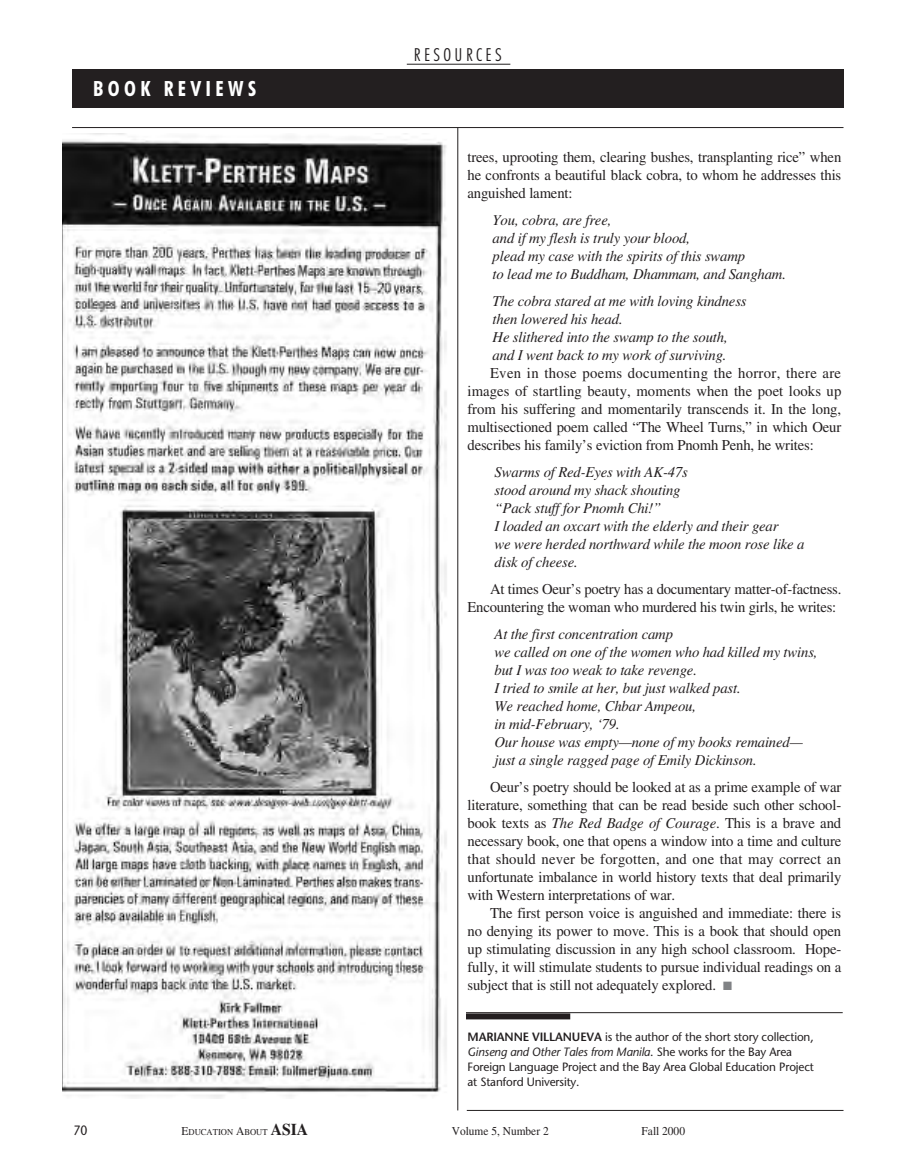
<style>
.page{position:relative;width:905px;height:1175px;background:#fff}
.page>*{position:absolute;margin:0;border:0;box-sizing:border-box;transform-origin:0 0}
.t1{font:700 condensed 21px "Futura BT";letter-spacing:.21em;color:#fff}
.t2{font:300 condensed 18px "Futura BT";letter-spacing:.185em;color:#231f20}
.t3{font:15px/18px "EAA Times";letter-spacing:-.01em;color:#231f20;text-align:justify}
.t4{font:italic 15px/18px "EAA Times";letter-spacing:-.01em;color:#231f20}
.t5{font:13.5px "Stone Sans";color:#231f20;scale:.9 1}
.t6{font:12px/15px "Stone Sans";letter-spacing:-.01em;color:#231f20}
.t7{font:12px "EAA Times";color:#231f20;scale:.95 1}
.t8{font:9px "EAA Times";color:#231f20;scale:.95 1}
.s1{font-style:italic}
.s2{color:#808285}
.s3{font-weight:600}
.s4{font-size:12px}
.s5{font-weight:700;font-size:16.5px}
</style>
<div class="page">
<img style="left:62px;top:134px;width:385px;height:964px">
<div style="left:72px;top:69px;width:771px;height:39px;background:#231f20"></div>
<hr style="left:407px;top:64px;width:103px;height:1px;background:#231f20">
<hr style="left:72px;top:127px;width:771px;height:1px;background:#231f20">
<hr style="left:467px;top:1110px;width:376px;height:1px;background:#231f20">
<hr style="left:457px;top:127px;width:1px;height:983px;background:#231f20">
<hr style="left:466px;top:1012px;width:376px;height:1px;background:#231f20">
<div style="left:466px;top:1013px;width:104px;height:6px;background:#231f20"></div>
<h1 class="t1" style="left:93px;top:75px;width:164px">BOOK REVIEWS</h1>
<p class="t2" style="left:414px;top:44px;width:89px">RESOURCES</p>
<p class="t3" style="left:467px;top:148px;width:375px">trees, uprooting them, clearing bushes, transplanting rice” when he confronts a beautiful black cobra, to whom he addresses this anguished lament:</p>
<p class="t4" style="left:492px;top:211px;width:295px">You, cobra, are free,<br>and if my flesh is truly your blood,<br>plead my case with the spirits of this swamp<br>to lead me to Buddham, Dhammam, and Sangham.</p>
<p class="t4" style="left:492px;top:292px;width:255px">The cobra stared at me with loving kindness then lowered his head.<br>He slithered into the swamp to the south, and I went back to my work of surviving.</p>
<p class="t3" style="left:467px;top:364px;width:375px;text-indent:23px">Even in those poems documenting the horror, there are images of startling beauty, moments when the poet looks up from his suffering and momentarily transcends it. In the long, multisectioned poem called “The Wheel Turns,” in which Oeur describes his family’s eviction from Pnomh Penh, he writes:</p>
<p class="t4" style="left:494px;top:463px;width:311px">Swarms of Red-Eyes with AK-47s<br>stood around my shack shouting<br>“Pack stuff for Pnomh Chi!”<br>I loaded an oxcart with the elderly and their gear<br>we were herded northward while the moon rose like a disk of cheese.</p>
<p class="t3" style="left:467px;top:580px;width:375px;text-indent:23px">At times Oeur’s poetry has a documentary matter-of-factness.<br>Encountering the woman who murdered his twin girls, he writes:</p>
<p class="t4" style="left:494px;top:625px;width:324px">At the first concentration camp<br>we called on one of the women who had killed my twins, but I was too weak to take revenge.<br>I tried to smile at her, but just walked past.<br>We reached home, Chbar Ampeou,<br>in mid-February, ‘79.<br>Our house was empty—none of my books remained— just a single ragged page of Emily Dickinson.</p>
<p class="t3" style="left:467px;top:778px;width:375px;text-indent:23px">Oeur’s poetry should be looked at as a prime example of war literature, something that can be read beside such other school&shy;book texts as <span class="s1">The Red Badge of Courage</span>. This is a brave and necessary book, one that opens a window into a time and culture that should never be forgotten, and one that may correct an unfortunate imbalance in world history texts that deal primarily with Western interpretations of war.</p>
<p class="t3" style="left:467px;top:904px;width:375px;text-indent:23px">The first person voice is anguished and immediate: there is no denying its power to move. This is a book that should open up stimulating discussion in any high school classroom. Hope&shy;fully, it will stimulate students to pursue individual readings on a subject that is still not adequately explored. <span class="s2">■</span></p>
<p class="t6" style="left:467px;top:1029px;width:348px"><span class="s3">MARIANNE VILLANUEVA</span> is the author of the short story collection, <span class="s1">Ginseng and Other Tales from Manila</span>. She works for the Bay Area Foreign Language Project and the Bay Area Global Education Project at Stanford University.</p>
<p class="t5" style="left:74px;top:1121px;width:17px">70</p>
<p class="t8" style="left:182px;top:1126px;width:135px"><span class="s4">E</span>DUCATION <span class="s4">A</span>BOUT <span class="s5">ASIA</span></p>
<p class="t7" style="left:452px;top:1124px;width:103px">Volume 5, Number 2</p>
<p class="t7" style="left:641px;top:1124px;width:47px">Fall 2000</p>
</div>
